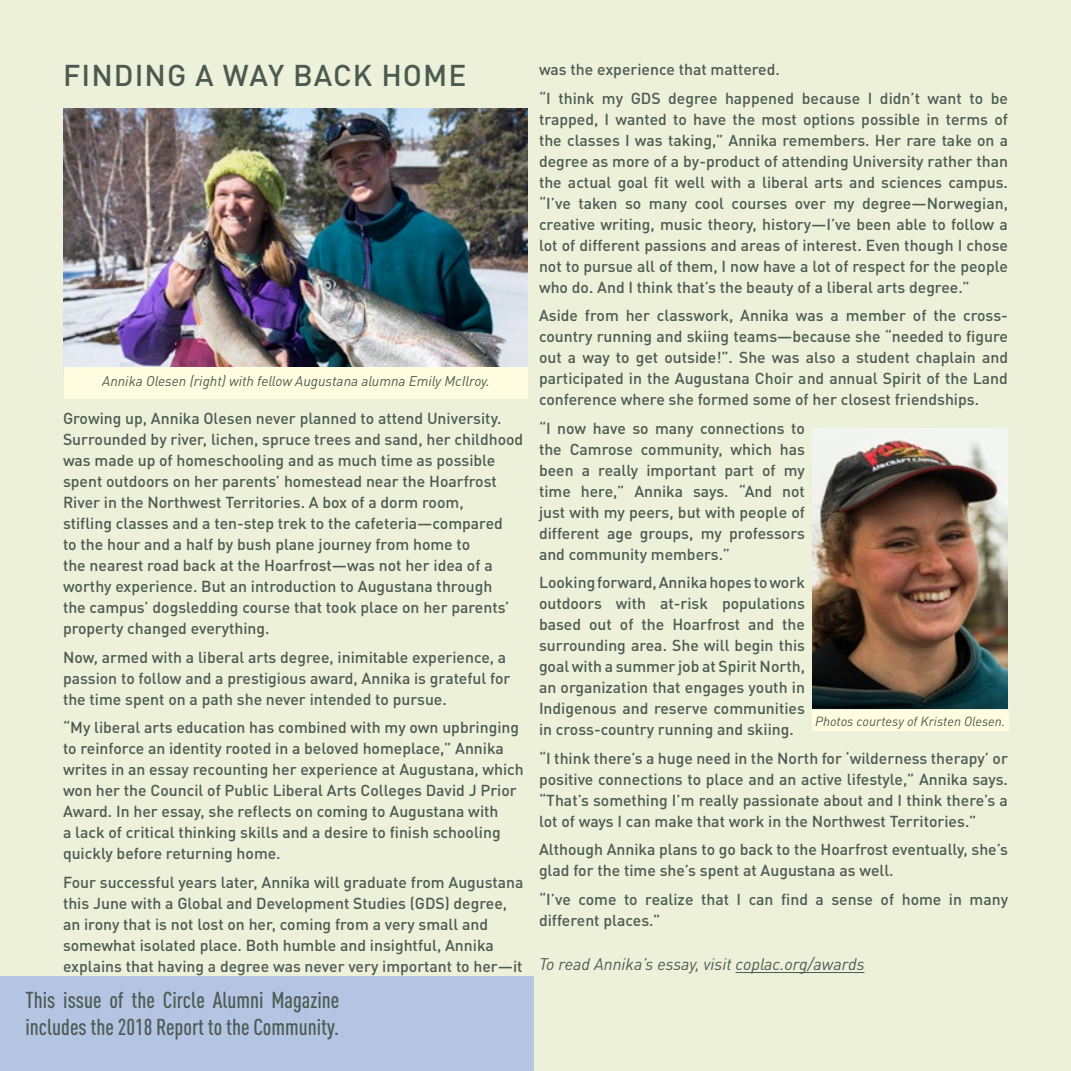
<style>
.page{position:relative;width:1071px;height:1071px;background:#eef1d9}
.page>*{position:absolute;margin:0;border:0;box-sizing:border-box;transform-origin:0 0}
.t1{font:500 29.75px "DIN Pro";letter-spacing:.035em;color:#4c5b52}
.t2{font:500 condensed 22.75px/27.3px "DIN Pro";color:#4c5b52}
.t3{font:italic 16.62px "DIN Pro";color:#4c5b52}
.t4{font:500 15.75px/21px "DIN Pro";color:#4c5b52}
.t5{font:italic 14px "DIN Pro";color:#4c5b52}
.t6{font:italic 13.12px "DIN Pro";color:#4c5b52}
</style>
<div class="page">
<hr style="left:1070px;top:0;width:1px;height:1071px;background:#fffcdf">
<div style="left:0;top:976px;width:534px;height:95px;background:#b6c4e4"></div>
<img style="left:63px;top:109px;width:465px;height:269px">
<hr style="left:736px;top:972px;width:129px;height:1px;background:#4c5b52">
<div style="left:64px;top:368px;width:464px;height:31px;background:#fffcdf"></div>
<img style="left:813px;top:428px;width:195px;height:281px">
<div style="left:813px;top:710px;width:196px;height:21px;background:#fffcdf"></div>
<h1 class="t1" style="left:63px;top:51px;width:405px">FINDING A WAY BACK HOME</h1>
<p class="t5" style="left:102px;top:370px;width:389px">Annika Olesen (right) with fellow Augustana alumna Emily McIlroy.</p>
<p class="t4" style="left:63px;top:406px;width:462px">Growing up, Annika Olesen never planned to attend University.<br>Surrounded by river, lichen, spruce trees and sand, her childhood was made up of homeschooling and as much time as possible spent outdoors on her parents’ homestead near the Hoarfrost River in the Northwest Territories. A box of a dorm room,<br>stifling classes and a ten-step trek to the cafeteria—compared<br>to the hour and a half by bush plane journey from home to<br>the nearest road back at the Hoarfrost—was not her idea of a worthy experience. But an introduction to Augustana through<br>the campus’ dogsledding course that took place on her parents’ property changed everything.</p>
<p class="t4" style="left:63px;top:645px;width:449px">Now, armed with a liberal arts degree, inimitable experience, a passion to follow and a prestigious award, Annika is grateful for the time spent on a path she never intended to pursue.</p>
<p class="t4" style="left:63px;top:716px;width:462px">“My liberal arts education has combined with my own upbringing to reinforce an identity rooted in a beloved homeplace,” Annika writes in an essay recounting her experience at Augustana, which won her the Council of Public Liberal Arts Colleges David J Prior Award. In her essay, she reflects on coming to Augustana with<br>a lack of critical thinking skills and a desire to finish schooling quickly before returning home.</p>
<p class="t4" style="left:63px;top:870px;width:462px">Four successful years later, Annika will graduate from Augustana this June with a Global and Development Studies (GDS) degree, an irony that is not lost on her, coming from a very small and somewhat isolated place. Both humble and insightful, Annika explains that having a degree was never very important to her—it</p>
<h2 class="t2" style="left:25px;top:984px;width:315px">This issue of the Circle Alumni Magazine includes the 2018 Report to the Community.</h2>
<p class="t4" style="left:539px;top:53px;width:470px;line-height:28.5px">was the experience that mattered.<br>“I think my GDS degree happened because I didn’t want to be</p>
<p class="t4" style="left:539px;top:107px;width:471px;text-align:justify">trapped, I wanted to have the most options possible in terms of the classes I was taking,” Annika remembers. Her rare take on a degree as more of a by-product of attending University rather than the actual goal fit well with a liberal arts and sciences campus. “I’ve taken so many cool courses over my degree—Norwegian, creative writing, music theory, history—I’ve been able to follow a lot of different passions and areas of interest. Even though I chose not to pursue all of them, I now have a lot of respect for the people who do. And I think that’s the beauty of a liberal arts degree.”</p>
<p class="t4" style="left:539px;top:303px;width:471px;text-align:justify">Aside from her classwork, Annika was a member of the cross&shy;country running and skiing teams—because she “needed to figure out a way to get outside!”. She was also a student chaplain and participated in the Augustana Choir and annual Spirit of the Land conference where she formed some of her closest friendships.</p>
<p class="t4" style="left:539px;top:416px;width:268px;text-align:justify">“I now have so many connections to the Camrose community, which has been a really important part of my time here,” Annika says. “And not just with my peers, but with people of different age groups, my professors and community members.”</p>
<p class="t4" style="left:539px;top:570px;width:268px;text-align:justify">Looking forward, Annika hopes to work outdoors with at-risk populations based out of the Hoarfrost and the surrounding area. She will begin this goal with a summer job at Spirit North, an organization that engages youth in Indigenous and reserve communities in cross-country running and skiing.</p>
<p class="t4" style="left:539px;top:746px;width:470px;text-align:justify">“I think there’s a huge need in the North for ‘wilderness therapy’ or positive connections to place and an active lifestyle,” Annika says. “That’s something I’m really passionate about and I think there’s a lot of ways I can make that work in the Northwest Territories.”</p>
<p class="t4" style="left:539px;top:837px;width:470px">Although Annika plans to go back to the Hoarfrost eventually, she’s glad for the time she’s spent at Augustana as well.</p>
<p class="t4" style="left:539px;top:887px;width:471px">“I’ve come to realize that I can find a sense of home in many different places.”</p>
<p class="t3" style="left:539px;top:951px;width:327px">To read Annika’s essay, visit coplac.org/awards</p>
<p class="t6" style="left:815px;top:711px;width:192px">Photos courtesy of Kristen Olesen.</p>
</div>
